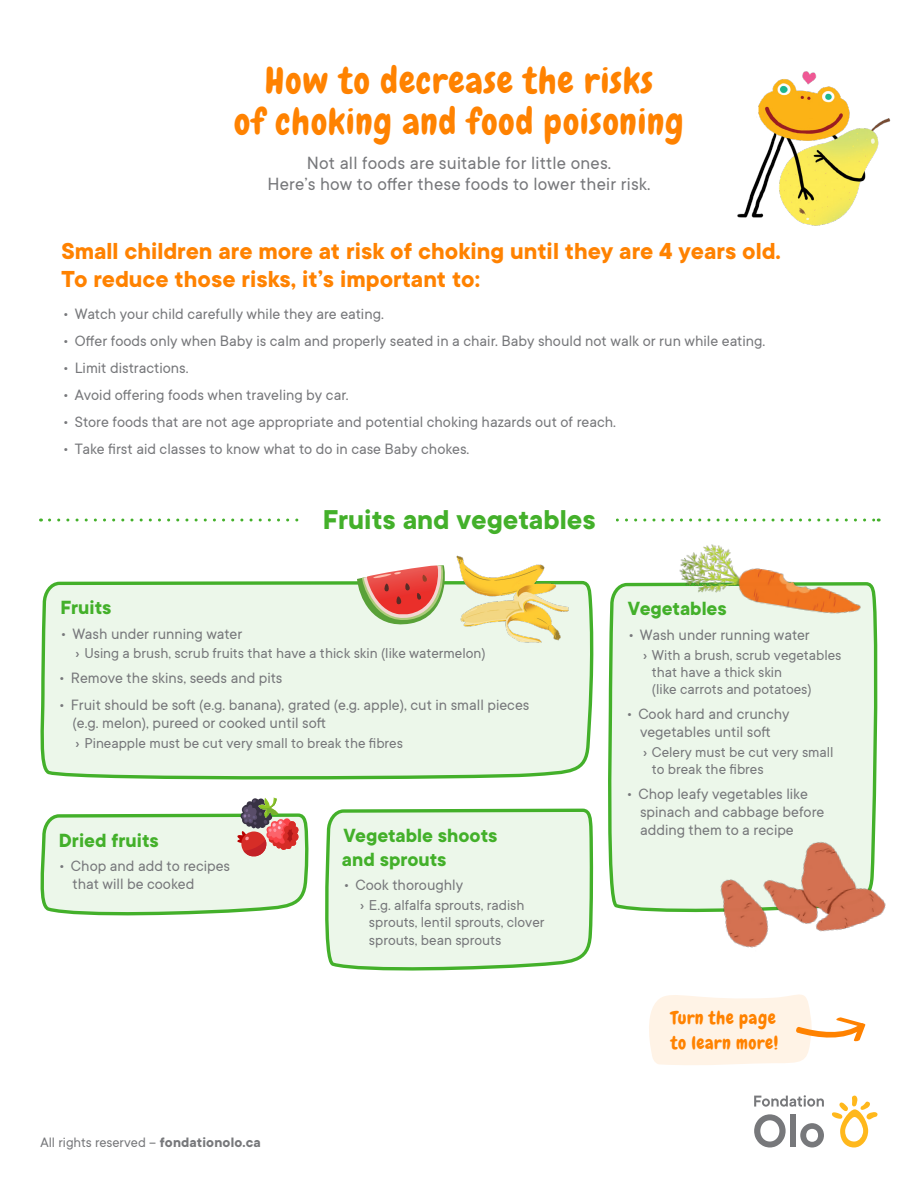
<style>
.page{position:relative;width:918px;height:1188px;background:#fff}
.page>*{position:absolute;margin:0;border:0;box-sizing:border-box;transform-origin:0 0}
.t1{font:36px/40.5px "Chewy";letter-spacing:.03em;color:#ff8200;text-align:center}
.t2{font:700 30px "TT Commons";color:#43b02a}
.t3{font:700 25.5px/28.5px "TT Commons";color:#ff8200}
.t4{font:700 21px/24px "TT Commons";color:#43b02a}
.t5{font:19.5px/21px "TT Commons";letter-spacing:.01em;color:#77787b;text-align:center}
.t6{font:18px/25.5px "Chewy";letter-spacing:.03em;color:#ff8200}
.t7{font:16.5px/18px "TT Commons";color:#77787b}
.t8{font:15.75px/17.2px "TT Commons";color:#77787b}
.t9{font:15px "TT Commons";color:#77787b}
.s1{font-weight:500}
.s2{font-weight:700}
</style>
<div class="page">
<svg style="left:754px;top:1095px;width:70px;height:12px"></svg>
<svg style="left:754px;top:1114px;width:32px;height:33px"></svg>
<div style="left:790px;top:1115px;width:6px;height:32px;background:#77787b"></div>
<svg style="left:800px;top:1123px;width:24px;height:25px"></svg>
<svg style="left:832px;top:1096px;width:46px;height:51px"></svg>
<img style="left:737px;top:71px;width:154px;height:155px">
<svg style="left:649px;top:994px;width:217px;height:71px"></svg>
<svg style="left:40px;top:581px;width:554px;height:199px;background:#e5f4e2"></svg>
<svg style="left:325px;top:808px;width:269px;height:163px;background:#e2f2de"></svg>
<div style="left:608px;top:582px;width:270px;height:331px;background:#ecf7ea"></div>
<svg style="left:50px;top:519px;width:829px;height:3px"></svg>
<div style="left:303px;top:500px;width:313px;height:36px;background:#fff"></div>
<img style="left:436px;top:555px;width:149px;height:105px">
<img style="left:700px;top:810px;width:186px;height:138px">
<svg style="left:357px;top:565px;width:92px;height:65px;background:#d79d87"></svg>
<svg style="left:40px;top:797px;width:269px;height:119px"></svg>
<img style="left:668px;top:544px;width:210px;height:91px">
<h1 class="t1" style="left:234px;top:61px;width:451px">How to decrease the risks<br>of choking and food poisoning</h1>
<p class="t5" style="left:267px;top:153px;width:385px">Not all foods are suitable for little ones.<br>Here’s how to offer these foods to lower their risk.</p>
<h3 class="t3" style="left:61px;top:237px;width:721px">Small children are more at risk of choking until they are 4 years old.<br>To reduce those risks, it’s important to:</h3>
<p class="t7" style="left:63px;top:305px;width:322px">• Watch your child carefully while they are eating.</p>
<p class="t7" style="left:63px;top:332px;width:704px">• Offer foods only when Baby is calm and properly seated in a chair. Baby should not walk or run while eating.</p>
<p class="t7" style="left:63px;top:359px;width:127px">• Limit distractions.</p>
<p class="t7" style="left:63px;top:386px;width:287px">• Avoid offering foods when traveling by car.</p>
<p class="t7" style="left:63px;top:413px;width:555px">• Store foods that are not age appropriate and potential choking hazards out of reach.</p>
<p class="t7" style="left:63px;top:440px;width:408px">• Take first aid classes to know what to do in case Baby chokes.</p>
<h2 class="t2" style="left:323px;top:503px;width:274px">Fruits and vegetables</h2>
<p class="t4" style="left:60px;top:596px;width:53px">Fruits</p>
<p class="t7" style="left:60px;top:625px;width:183px">• Wash under running water</p>
<p class="t8" style="left:75px;top:645px;width:412px"><span class="s1">›</span> Using a brush, scrub fruits that have a thick skin (like watermelon)</p>
<p class="t7" style="left:59px;top:669px;width:225px">• Remove the skins, seeds and pits</p>
<p class="t7" style="left:72px;top:696px;width:458px;text-indent:-13px">• Fruit should be soft (e.g. banana), grated (e.g. apple), cut in small pieces (e.g. melon), pureed or cooked until soft</p>
<p class="t8" style="left:75px;top:735px;width:329px"><span class="s1">›</span> Pineapple must be cut very small to break the fibres</p>
<p class="t4" style="left:59px;top:828px;width:101px">Dried fruits</p>
<p class="t7" style="left:72px;top:857px;width:159px;text-indent:-13px">• Chop and add to recipes that will be cooked</p>
<p class="t4" style="left:342px;top:824px;width:157px">Vegetable shoots and sprouts</p>
<p class="t7" style="left:344px;top:877px;width:121px">• Cook thoroughly</p>
<p class="t8" style="left:369px;top:897px;width:177px;text-indent:-9px"><span class="s1">›</span> E.g. alfalfa sprouts, radish sprouts, lentil sprouts, clover sprouts, bean sprouts</p>
<p class="t4" style="left:628px;top:597px;width:100px">Vegetables</p>
<p class="t7" style="left:628px;top:626px;width:183px">• Wash under running water</p>
<p class="t8" style="left:652px;top:646px;width:191px;text-indent:-9px"><span class="s1">›</span> With a brush, scrub vegetables that have a thick skin<br>(like carrots and potatoes)</p>
<p class="t7" style="left:627px;top:705px;width:165px;text-align:center">• Cook hard and crunchy vegetables until soft</p>
<p class="t8" style="left:652px;top:743px;width:183px;text-indent:-9px"><span class="s1">›</span> Celery must be cut very small to break the fibres</p>
<p class="t7" style="left:640px;top:785px;width:186px;text-indent:-13px">• Chop leafy vegetables like spinach and cabbage before adding them to a recipe</p>
<p class="t6" style="left:671px;top:1005px;width:109px">Turn the page to learn more!</p>
<p class="t9" style="left:40px;top:1134px;width:222px">All rights reserved – <span class="s2">fondationolo.ca</span></p>
</div>
